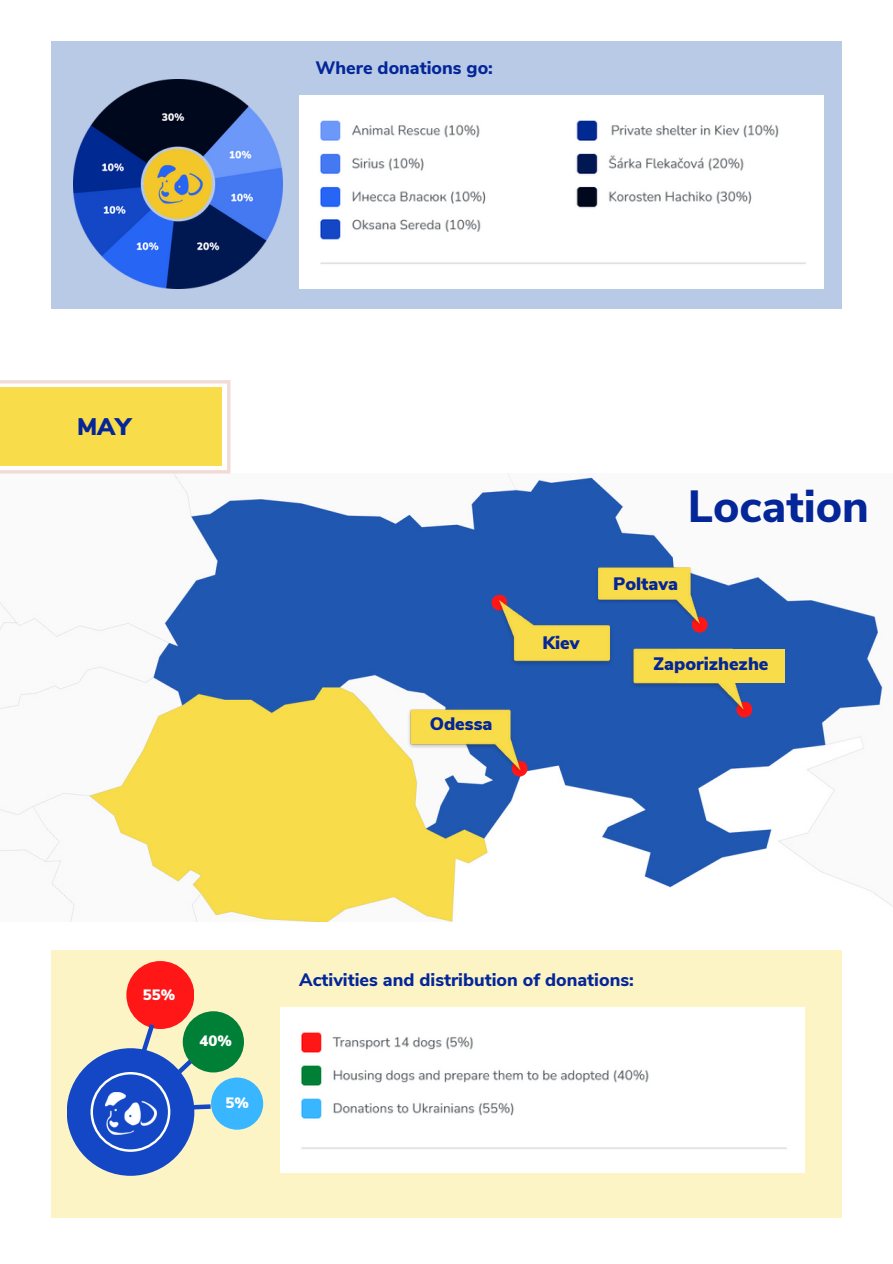
<style>
.page{position:relative;width:893px;height:1264px;background:#fff}
.page>*{position:absolute;margin:0;border:0;box-sizing:border-box;transform-origin:0 0}
.t1{font:800 45px "Nunito Sans";color:#042698}
.t2{font:900 24px "Nunito Sans";color:#042698}
.t3{font:800 18px "Nunito Sans";color:#042698}
.t4{font:900 18px "Nunito Sans";color:#042698}
.t5{font:900 15px "Nunito Sans";color:#fff}
</style>
<div class="page">
<img style="left:0;top:473px;width:892px;height:448px">
<div style="left:511px;top:760px;width:16px;height:16px;background:#ff1616;border-radius:50%"></div>
<img style="left:406px;top:707px;width:118px;height:69px">
<svg style="left:491px;top:594px;width:16px;height:16px"></svg>
<img style="left:494px;top:597px;width:120px;height:70px">
<div style="left:736px;top:701px;width:16px;height:16px;background:#ff1616;border-radius:50%"></div>
<img style="left:629px;top:646px;width:118px;height:69px">
<div style="left:691px;top:616px;width:16px;height:16px;background:#ff1616;border-radius:50%"></div>
<img style="left:594px;top:565px;width:109px;height:64px">
<div style="left:677px;top:649px;width:107px;height:33px;background:#f9dc4a"></div>
<div style="left:51px;top:41px;width:790px;height:267px;background:#b9cae6"></div>
<img style="left:73px;top:79px;width:209px;height:209px">
<img style="left:299px;top:95px;width:524px;height:193px">
<div style="left:51px;top:950px;width:790px;height:268px;background:#fdf4c6"></div>
<div style="left:67px;top:1048px;width:127px;height:127px;background:#1447c6;border-radius:50%"></div>
<div style="left:211px;top:1077px;width:52px;height:52px;background:#38b6ff;border-radius:50%"></div>
<div style="left:183px;top:1011px;width:61px;height:61px;background:#008037;border-radius:50%"></div>
<div style="left:126px;top:961px;width:68px;height:68px;background:#ff1616;border-radius:50%"></div>
<svg style="left:90px;top:1019px;width:125px;height:132px"></svg>
<img style="left:280px;top:1007px;width:524px;height:165px">
<svg style="left:0;top:380px;width:230px;height:93px;background:#f9df65"></svg>
<p class="t3" style="left:315px;top:56px;width:179px">Where donations go:</p>
<h2 class="t2" style="left:77px;top:410px;width:56px">MAY</h2>
<p class="t4" style="left:429px;top:712px;width:64px">Odessa</p>
<p class="t4" style="left:542px;top:630px;width:38px">Kiev</p>
<h1 class="t1" style="left:687px;top:476px;width:183px">Location</h1>
<p class="t4" style="left:613px;top:571px;width:66px">Poltava</p>
<p class="t4" style="left:653px;top:652px;width:117px">Zaporizhezhe</p>
<p class="t5" style="left:143px;top:984px;width:34px">55%</p>
<p class="t5" style="left:199px;top:1031px;width:34px">40%</p>
<p class="t5" style="left:225px;top:1092px;width:25px">5%</p>
<p class="t3" style="left:299px;top:967px;width:336px">Activities and distribution of donations:</p>
</div>
